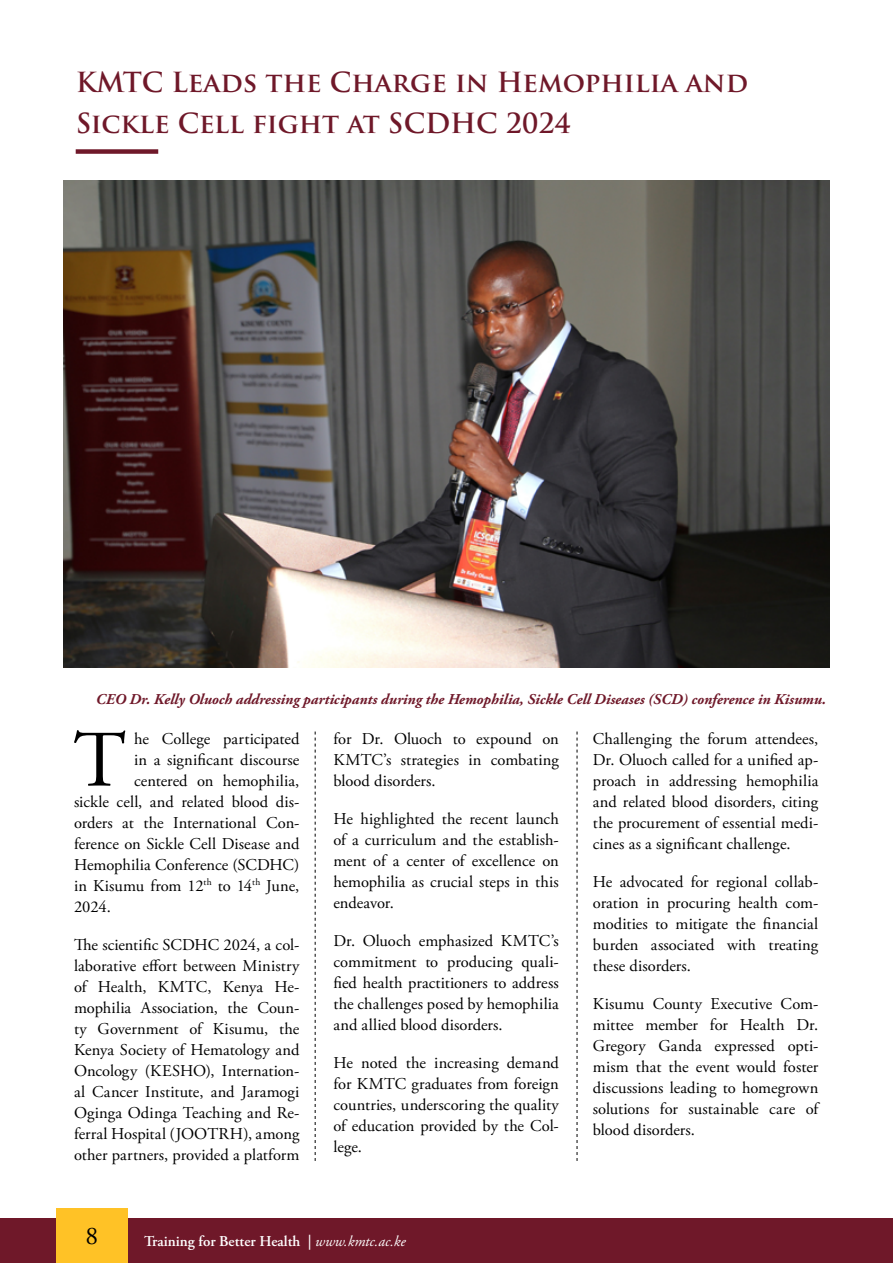
<style>
.page{position:relative;width:893px;height:1263px;background:#fff}
.page>*{position:absolute;margin:0;border:0;box-sizing:border-box;transform-origin:0 0}
.t1{font:79.8px "Adobe Garamond Pro";color:#000}
.t2{font:700 27px/40.5px "Trajan Pro";color:#6f1829}
.t3{font:25.5px "Adobe Garamond Pro";color:#000}
.t4{font:16.5px/21px "Adobe Garamond Pro";letter-spacing:.005em;color:#000;text-align:justify}
.t5{font:italic 700 15px "Adobe Garamond Pro";color:#6f1829}
.t6{font:600 15px "Adobe Garamond Pro";color:#fff}
.s1{font-weight:400;font-style:italic}
</style>
<div class="page">
<div style="left:0;top:1218px;width:892px;height:45px;background:#6f1829"></div>
<div style="left:56px;top:1208px;width:72px;height:55px;background:#ffc226"></div>
<div style="left:76px;top:149px;width:82px;height:5px;background:#6f1829"></div>
<svg style="left:315px;top:731px;width:1px;height:430px"></svg>
<svg style="left:577px;top:731px;width:1px;height:430px"></svg>
<img style="left:64px;top:181px;width:765px;height:487px">
<h2 class="t2" style="left:76px;top:63px;width:674px">KMTC Leads the Charge in Hemophilia and<br>Sickle Cell fight at SCDHC 2024</h2>
<p class="t5" style="left:96px;top:690px;width:732px">CEO Dr. Kelly Oluoch addressing participants during the Hemophilia, Sickle Cell Diseases (SCD) conference in Kisumu.</p>
<h1 class="t1" style="left:73px;top:712px;width:54px">T</h1>
<p class="t4" style="left:134px;top:728px;width:167px">he College participated</p>
<p class="t4" style="left:134px;top:749px;width:167px">in a significant discourse</p>
<p class="t4" style="left:134px;top:770px;width:167px">centered on hemophilia,</p>
<p class="t4" style="left:74px;top:791px;width:227px">sickle cell, and related blood dis-</p>
<p class="t4" style="left:74px;top:812px;width:227px">orders at the International Con-</p>
<p class="t4" style="left:74px;top:833px;width:227px">ference on Sickle Cell Disease and</p>
<p class="t4" style="left:74px;top:854px;width:227px">Hemophilia Conference (SCDHC)</p>
<p class="t4" style="left:74px;top:875px;width:227px">in Kisumu from 12<sup>th</sup> to 14<sup>th</sup> June,</p>
<p class="t4" style="left:74px;top:896px;width:38px">2024.</p>
<p class="t4" style="left:74px;top:934px;width:227px">The scientific SCDHC 2024, a col&shy;laborative effort between Ministry of Health, KMTC, Kenya He&shy;mophilia Association, the Coun&shy;ty Government of Kisumu, the Kenya Society of Hematology and Oncology (KESHO), Internation&shy;al Cancer Institute, and Jaramogi Oginga Odinga Teaching and Re&shy;ferral Hospital (JOOTRH), among other partners, provided a platform</p>
<p class="t4" style="left:333px;top:728px;width:227px">for Dr. Oluoch to expound on KMTC’s strategies in combating blood disorders.</p>
<p class="t4" style="left:333px;top:808px;width:227px">He highlighted the recent launch of a curriculum and the establish&shy;ment of a center of excellence on hemophilia as crucial steps in this endeavor.</p>
<p class="t4" style="left:333px;top:930px;width:227px">Dr. Oluoch emphasized KMTC’s commitment to producing quali&shy;fied health practitioners to address the challenges posed by hemophilia and allied blood disorders.</p>
<p class="t4" style="left:333px;top:1052px;width:227px">He noted the increasing demand for KMTC graduates from foreign countries, underscoring the quality of education provided by the Col&shy;lege.</p>
<h3 class="t3" style="left:85px;top:1220px;width:14px">8</h3>
<p class="t6" style="left:144px;top:1233px;width:263px">Training for Better Health | <span class="s1">www.kmtc.ac.ke</span></p>
<p class="t4" style="left:593px;top:728px;width:227px">Challenging the forum attendees, Dr. Oluoch called for a unified ap&shy;proach in addressing hemophilia and related blood disorders, citing the procurement of essential medi&shy;cines as a significant challenge.</p>
<p class="t4" style="left:593px;top:871px;width:227px">He advocated for regional collab&shy;oration in procuring health com&shy;modities to mitigate the financial burden associated with treating these disorders.</p>
<p class="t4" style="left:593px;top:993px;width:227px">Kisumu County Executive Com&shy;mittee member for Health Dr.<br>Gregory Ganda expressed opti&shy;mism that the event would foster discussions leading to homegrown solutions for sustainable care of blood disorders.</p>
</div>
